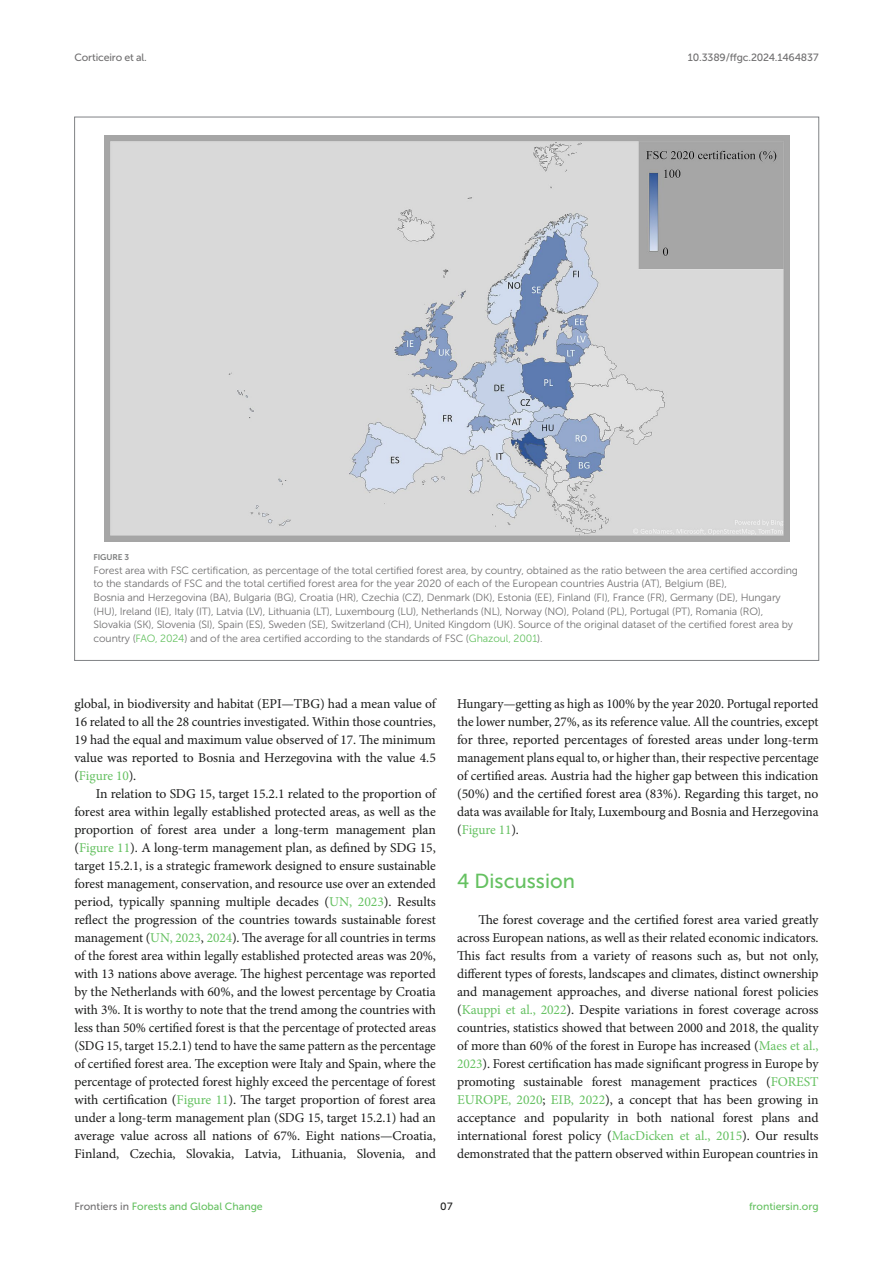
<style>
.page{position:relative;width:893px;height:1263px;background:#fff}
.page>*{position:absolute;margin:0;border:0;box-sizing:border-box;transform-origin:0 0}
.HEAD_1{font:20.25px "Museo Sans 500";color:#65c161}
.TEXT{font:13.5px/18px "Minion Pro";letter-spacing:-.005em;color:#1b1c1b;text-align:justify}
.TEXT_FLUSH{font:13.5px/18px "Minion Pro";letter-spacing:-.005em;color:#1b1c1b;text-align:justify}
.FIG_LEG{font:10.5px/13.5px "Museo Sans 300";letter-spacing:-.01em;color:#706f70}
.t1{font:10.5px "Museo Sans 500";color:#65c161}
.t2{font:10.5px "Museo Sans 500";letter-spacing:-.015em;color:#706f70}
.t3{font:10.5px "Museo Sans 500";color:#1b1c1b}
.FIG_HD{font:8.25px "Museo Sans 700";letter-spacing:-.01em;color:#7e7f7f}
.s1{color:#65c161}
.s2{color:#706f70}
</style>
<div class="page">
<img style="left:104px;top:136px;width:685px;height:406px">
<p class="t2" style="left:74px;top:51px;width:74px">Corticeiro et al.</p>
<p class="t2" style="left:688px;top:51px;width:132px">10.3389/ffgc.2024.1464837</p>
<p class="FIG_HD" style="left:94px;top:553px;width:37px">FIGURE 3</p>
<p class="FIG_LEG" style="left:94px;top:564px;width:706px">Forest area with FSC certification, as percentage of the total certified forest area, by country, obtained as the ratio between the area certified according to the standards of FSC and the total certified forest area for the year 2020 of each of the European countries Austria (AT), Belgium (BE),<br>Bosnia and Herzegovina (BA), Bulgaria (BG), Croatia (HR), Czechia (CZ), Denmark (DK), Estonia (EE), Finland (FI), France (FR), Germany (DE), Hungary (HU), Ireland (IE), Italy (IT), Latvia (LV), Lithuania (LT), Luxembourg (LU), Netherlands (NL), Norway (NO), Poland (PL), Portugal (PT), Romania (RO), Slovakia (SK), Slovenia (SI), Spain (ES), Sweden (SE), Switzerland (CH), United Kingdom (UK). Source of the original dataset of the certified forest area by country (<span class="s1">FAO, 2024</span>) and of the area certified according to the standards of FSC (<span class="s1">Ghazoul, 2001</span>).</p>
<p class="TEXT_FLUSH" style="left:74px;top:695px;width:363px">global, in biodiversity and habitat (EPI—TBG) had a mean value of 16 related to all the 28 countries investigated. Within those countries, 19 had the equal and maximum value observed of 17. The minimum value was reported to Bosnia and Herzegovina with the value 4.5 (<span class="s1">Figure 10</span>).</p>
<p class="TEXT" style="left:74px;top:785px;width:363px;text-indent:21px">In relation to SDG 15, target 15.2.1 related to the proportion of forest area within legally established protected areas, as well as the proportion of forest area under a long-term management plan (<span class="s1">Figure 11</span>). A long-term management plan, as defined by SDG 15, target 15.2.1, is a strategic framework designed to ensure sustainable forest management, conservation, and resource use over an extended period, typically spanning multiple decades (<span class="s1">UN, 2023</span>). Results reflect the progression of the countries towards sustainable forest management (<span class="s1">UN, 2023</span>, <span class="s1">2024</span>). The average for all countries in terms of the forest area within legally established protected areas was 20%, with 13 nations above average. The highest percentage was reported by the Netherlands with 60%, and the lowest percentage by Croatia with 3%. It is worthy to note that the trend among the countries with less than 50% certified forest is that the percentage of protected areas (SDG 15, target 15.2.1) tend to have the same pattern as the percentage of certified forest area. The exception were Italy and Spain, where the percentage of protected forest highly exceed the percentage of forest with certification (<span class="s1">Figure 11</span>). The target proportion of forest area under a long-term management plan (SDG 15, target 15.2.1) had an average value across all nations of 67%. Eight nations—Croatia, Finland, Czechia, Slovakia, Latvia, Lithuania, Slovenia, and</p>
<p class="TEXT" style="left:457px;top:695px;width:363px">Hungary—getting as high as 100% by the year 2020. Portugal reported the lower number, 27%, as its reference value. All the countries, except for three, reported percentages of forested areas under long-term management plans equal to, or higher than, their respective percentage of certified areas. Austria had the higher gap between this indication (50%) and the certified forest area (83%). Regarding this target, no data was available for Italy, Luxembourg and Bosnia and Herzegovina (<span class="s1">Figure 11</span>).</p>
<p class="HEAD_1" style="left:457px;top:870px;width:119px">4 Discussion</p>
<p class="TEXT_FLUSH" style="left:457px;top:911px;width:363px;text-indent:21px">The forest coverage and the certified forest area varied greatly across European nations, as well as their related economic indicators.<br>This fact results from a variety of reasons such as, but not only, different types of forests, landscapes and climates, distinct ownership and management approaches, and diverse national forest policies (<span class="s1">Kauppi et al., 2022</span>). Despite variations in forest coverage across countries, statistics showed that between 2000 and 2018, the quality of more than 60% of the forest in Europe has increased (<span class="s1">Maes et al., 2023</span>). Forest certification has made significant progress in Europe by promoting sustainable forest management practices (<span class="s1">FOREST EUROPE, 2020</span>; <span class="s1">EIB, 2022</span>), a concept that has been growing in acceptance and popularity in both national forest plans and international forest policy (<span class="s1">MacDicken et al., 2015</span>). Our results demonstrated that the pattern observed within European countries in</p>
<p class="t1" style="left:74px;top:1200px;width:190px"><span class="s2">Frontiers in</span> Forests and Global Change</p>
<p class="t3" style="left:440px;top:1200px;width:14px">07</p>
<p class="t1" style="left:749px;top:1200px;width:71px">frontiersin.org</p>
</div>
